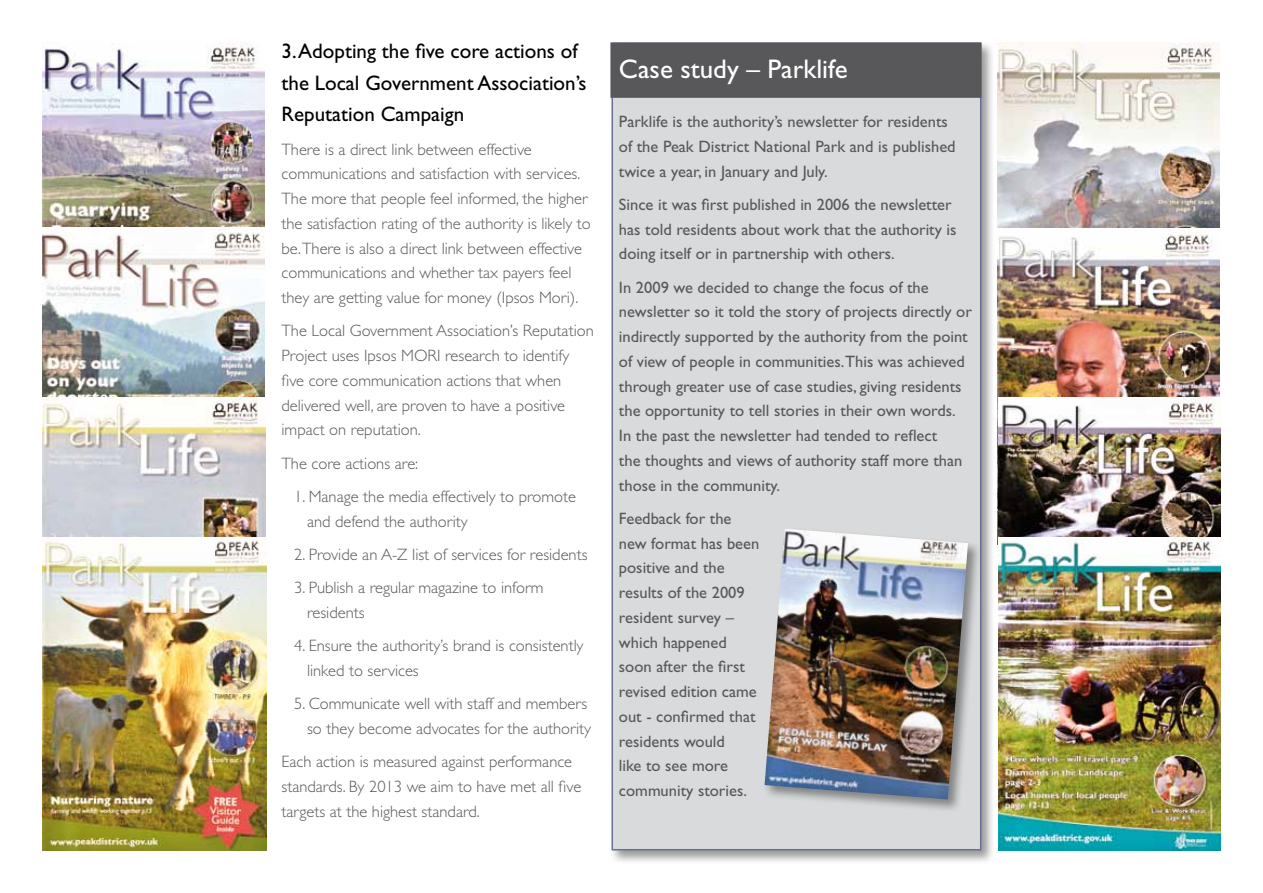
<style>
.page{position:relative;width:1263px;height:893px;background:#fff}
.page>*{position:absolute;margin:0;border:0;box-sizing:border-box;transform-origin:0 0}
.t1{font:27px "Gill Sans";color:#fff}
.t2{font:21px/31.5px "Gill Sans";color:#000}
.t3{font:300 16.5px/24.8px "Gill Sans";color:#58585a}
.t4{font:16.5px/24.8px "Gill Sans";color:#58585a}
</style>
<div class="page">
<div style="left:609px;top:40px;width:386px;height:824px;background:#000;opacity:.4"></div>
<div style="left:611px;top:43px;width:370px;height:807px;background:#d9dadb;border:2px solid #667098"></div>
<div style="left:610px;top:43px;width:371px;height:55px;background:#58585a;border:2px solid #58585a"></div>
<div style="left:762px;top:526px;width:219px;height:287px;background:#000;opacity:.4"></div>
<img style="left:765px;top:529px;width:203px;height:270px">
<img style="left:43px;top:43px;width:221px;height:184px">
<img style="left:43px;top:232px;width:221px;height:166px">
<img style="left:997px;top:43px;width:222px;height:185px">
<img style="left:997px;top:229px;width:222px;height:315px">
<img style="left:999px;top:398px;width:221px;height:139px">
<img style="left:999px;top:537px;width:221px;height:313px">
<img style="left:43px;top:398px;width:222px;height:139px">
<img style="left:43px;top:537px;width:223px;height:313px">
<p class="t2" style="left:281px;top:36px;width:307px">3. Adopting the five core actions of the Local Government Association’s<br>Reputation Campaign</p>
<p class="t3" style="left:281px;top:137px;width:311px">There is a direct link between effective communications and satisfaction with services.<br>The more that people feel informed, the higher the satisfaction rating of the authority is likely to be.There is also a direct link between effective communications and whether tax payers feel they are getting value for money (Ipsos Mori).</p>
<p class="t3" style="left:281px;top:319px;width:314px">The Local Government Association’s Reputation Project uses Ipsos MORI research to identify five core communication actions that when delivered well, are proven to have a positive impact on reputation.</p>
<p class="t3" style="left:281px;top:451px;width:138px">The core actions are:</p>
<p class="t3" style="left:307px;top:484px;width:271px;text-indent:-13px">1. Manage the media effectively to promote and defend the authority</p>
<p class="t3" style="left:294px;top:542px;width:295px">2. Provide an A-Z list of services for residents</p>
<p class="t3" style="left:307px;top:575px;width:238px;text-indent:-13px">3. Publish a regular magazine to inform residents</p>
<p class="t3" style="left:307px;top:633px;width:278px;text-indent:-13px">4. Ensure the authority’s brand is consistently linked to services</p>
<p class="t3" style="left:294px;top:691px;width:298px;text-align:right">5. Communicate well with staff and members so they become advocates for the authority</p>
<p class="t3" style="left:281px;top:749px;width:301px">Each action is measured against performance standards. By 2013 we aim to have met all five targets at the highest standard.</p>
<h1 class="t1" style="left:619px;top:53px;width:230px">Case study – Parklife</h1>
<p class="t4" style="left:619px;top:109px;width:338px">Parklife is the authority’s newsletter for residents of the Peak District National Park and is published twice a year, in January and July.</p>
<p class="t4" style="left:619px;top:192px;width:339px">Since it was first published in 2006 the newsletter has told residents about work that the authority is doing itself or in partnership with others.</p>
<p class="t4" style="left:619px;top:275px;width:354px">In 2009 we decided to change the focus of the newsletter so it told the story of projects directly or indirectly supported by the authority from the point of view of people in communities.This was achieved through greater use of case studies, giving residents the opportunity to tell stories in their own words.<br>In the past the newsletter had tended to reflect<br>the thoughts and views of authority staff more than those in the community.</p>
<p class="t4" style="left:619px;top:506px;width:142px">Feedback for the new format has been positive and the results of the 2009 resident survey – which happened soon after the first revised edition came out - confirmed that residents would<br>like to see more community stories.</p>
</div>
